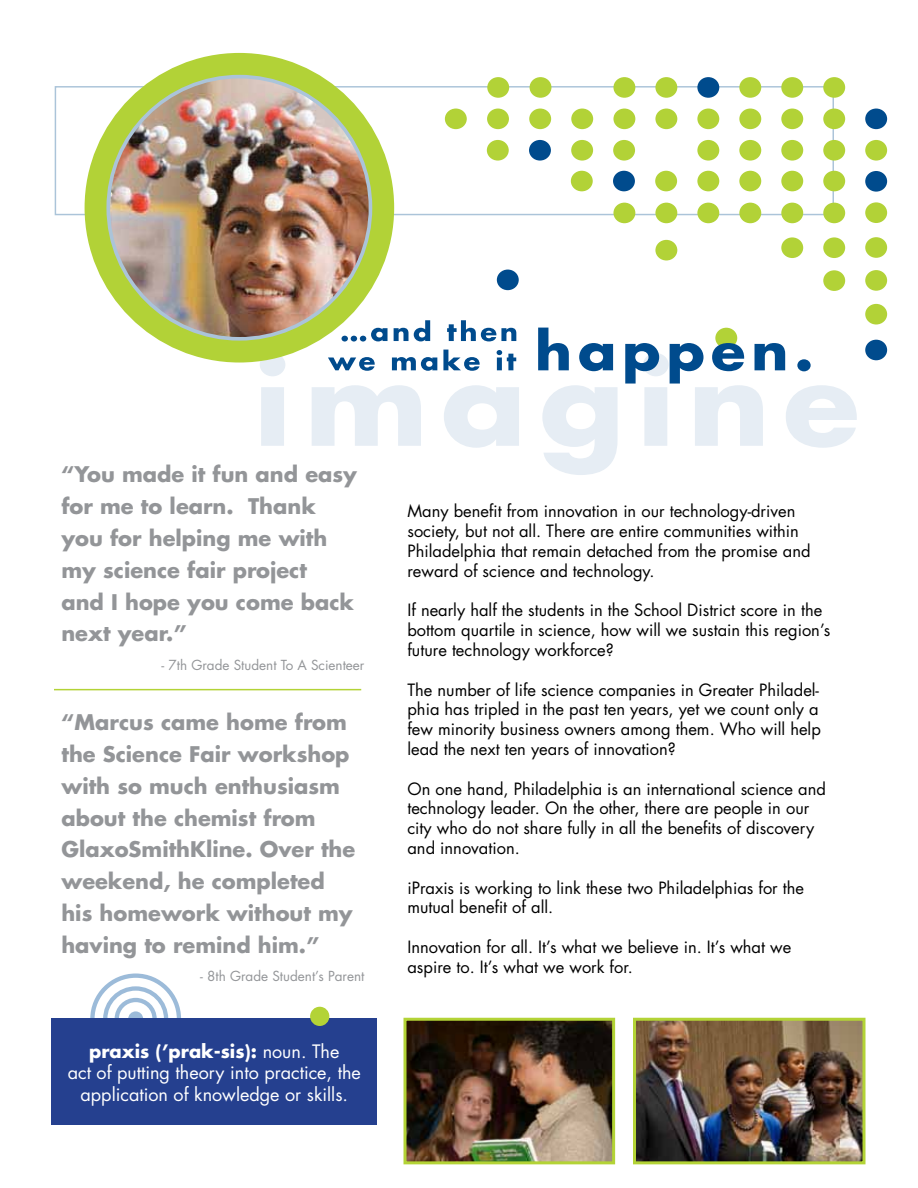
<style>
.page{position:relative;width:918px;height:1188px;background:#fff}
.page>*{position:absolute;margin:0;border:0;box-sizing:border-box;transform-origin:0 0}
.t1{font:700 21px/31.8px "Futura";color:#939598}
.t2{font:18px/21.6px "Futura";color:#fff;text-align:center}
.t3{font:16.5px/19.8px "Futura";color:#000}
.t4{font:13.5px "Futura";color:#939598}
.s1{font-weight:700}
</style>
<div class="page">
<div style="left:715px;top:328px;width:22px;height:20px;background:#b2d237;border-radius:50%"></div>
<svg style="left:260px;top:357px;width:25px;height:89px"></svg>
<svg style="left:312px;top:385px;width:109px;height:61px"></svg>
<svg style="left:444px;top:385px;width:75px;height:63px"></svg>
<svg style="left:542px;top:385px;width:76px;height:90px"></svg>
<div style="left:781px;top:140px;width:22px;height:21px;background:#b2d237;border-radius:50%"></div>
<div style="left:823px;top:140px;width:22px;height:21px;background:#b2d237;border-radius:50%"></div>
<div style="left:865px;top:140px;width:22px;height:21px;background:#b2d237;border-radius:50%"></div>
<div style="left:739px;top:109px;width:22px;height:20px;background:#b2d237;border-radius:50%"></div>
<div style="left:781px;top:109px;width:22px;height:20px;background:#b2d237;border-radius:50%"></div>
<div style="left:739px;top:140px;width:22px;height:21px;background:#b2d237;border-radius:50%"></div>
<div style="left:697px;top:109px;width:22px;height:20px;background:#b2d237;border-radius:50%"></div>
<div style="left:697px;top:140px;width:22px;height:21px;background:#b2d237;border-radius:50%"></div>
<div style="left:655px;top:109px;width:22px;height:20px;background:#b2d237;border-radius:50%"></div>
<div style="left:613px;top:109px;width:22px;height:20px;background:#b2d237;border-radius:50%"></div>
<div style="left:571px;top:109px;width:22px;height:20px;background:#b2d237;border-radius:50%"></div>
<div style="left:823px;top:109px;width:22px;height:20px;background:#b2d237;border-radius:50%"></div>
<div style="left:739px;top:171px;width:22px;height:20px;background:#b2d237;border-radius:50%"></div>
<div style="left:697px;top:171px;width:22px;height:20px;background:#b2d237;border-radius:50%"></div>
<div style="left:655px;top:171px;width:22px;height:20px;background:#b2d237;border-radius:50%"></div>
<div style="left:613px;top:171px;width:22px;height:20px;background:#004b8d;border-radius:50%"></div>
<div style="left:571px;top:171px;width:22px;height:20px;background:#b2d237;border-radius:50%"></div>
<div style="left:823px;top:171px;width:22px;height:20px;background:#b2d237;border-radius:50%"></div>
<div style="left:781px;top:171px;width:22px;height:20px;background:#b2d237;border-radius:50%"></div>
<div style="left:865px;top:109px;width:22px;height:20px;background:#004b8d;border-radius:50%"></div>
<div style="left:865px;top:202px;width:22px;height:21px;background:#b2d237;border-radius:50%"></div>
<div style="left:865px;top:171px;width:22px;height:21px;background:#004b8d;border-radius:50%"></div>
<div style="left:739px;top:77px;width:22px;height:21px;background:#b2d237;border-radius:50%"></div>
<div style="left:781px;top:77px;width:22px;height:21px;background:#b2d237;border-radius:50%"></div>
<div style="left:823px;top:77px;width:22px;height:21px;background:#b2d237;border-radius:50%"></div>
<div style="left:613px;top:77px;width:22px;height:21px;background:#b2d237;border-radius:50%"></div>
<div style="left:655px;top:77px;width:22px;height:21px;background:#b2d237;border-radius:50%"></div>
<div style="left:697px;top:77px;width:22px;height:21px;background:#004b8d;border-radius:50%"></div>
<div style="left:571px;top:140px;width:22px;height:21px;background:#b2d237;border-radius:50%"></div>
<div style="left:613px;top:140px;width:22px;height:21px;background:#b2d237;border-radius:50%"></div>
<div style="left:529px;top:109px;width:22px;height:20px;background:#b2d237;border-radius:50%"></div>
<div style="left:529px;top:140px;width:22px;height:21px;background:#004b8d;border-radius:50%"></div>
<div style="left:487px;top:109px;width:22px;height:20px;background:#b2d237;border-radius:50%"></div>
<div style="left:487px;top:140px;width:22px;height:21px;background:#b2d237;border-radius:50%"></div>
<div style="left:445px;top:109px;width:22px;height:20px;background:#b2d237;border-radius:50%"></div>
<div style="left:487px;top:77px;width:22px;height:21px;background:#b2d237;border-radius:50%"></div>
<div style="left:530px;top:77px;width:21px;height:21px;background:#b2d237;border-radius:50%"></div>
<div style="left:739px;top:203px;width:22px;height:20px;background:#b2d237;border-radius:50%"></div>
<div style="left:781px;top:203px;width:22px;height:20px;background:#b2d237;border-radius:50%"></div>
<div style="left:823px;top:203px;width:22px;height:20px;background:#b2d237;border-radius:50%"></div>
<div style="left:865px;top:237px;width:22px;height:21px;background:#b2d237;border-radius:50%"></div>
<div style="left:865px;top:340px;width:22px;height:20px;background:#004b8d;border-radius:50%"></div>
<div style="left:781px;top:237px;width:22px;height:21px;background:#b2d237;border-radius:50%"></div>
<div style="left:823px;top:237px;width:22px;height:21px;background:#b2d237;border-radius:50%"></div>
<div style="left:865px;top:270px;width:22px;height:21px;background:#b2d237;border-radius:50%"></div>
<div style="left:865px;top:304px;width:22px;height:21px;background:#b2d237;border-radius:50%"></div>
<div style="left:823px;top:270px;width:22px;height:21px;background:#b2d237;border-radius:50%"></div>
<div style="left:613px;top:203px;width:22px;height:20px;background:#b2d237;border-radius:50%"></div>
<div style="left:497px;top:270px;width:22px;height:20px;background:#004b8d;border-radius:50%"></div>
<div style="left:655px;top:203px;width:22px;height:20px;background:#b2d237;border-radius:50%"></div>
<div style="left:655px;top:240px;width:22px;height:20px;background:#b2d237;border-radius:50%"></div>
<div style="left:697px;top:203px;width:22px;height:20px;background:#b2d237;border-radius:50%"></div>
<div style="left:85px;top:53px;width:309px;height:310px;background:#b2d237;border-radius:50%"></div>
<img style="left:108px;top:77px;width:262px;height:262px;border-radius:131px">
<svg style="left:328px;top:357px;width:47px;height:14px"></svg>
<svg style="left:392px;top:357px;width:45px;height:14px"></svg>
<svg style="left:443px;top:350px;width:37px;height:21px"></svg>
<svg style="left:497px;top:350px;width:19px;height:20px"></svg>
<svg style="left:538px;top:328px;width:31px;height:42px"></svg>
<svg style="left:579px;top:343px;width:34px;height:28px"></svg>
<svg style="left:625px;top:343px;width:232px;height:105px"></svg>
<div style="left:797px;top:359px;width:14px;height:12px;background:#004b8d;border-radius:50%"></div>
<svg style="left:342px;top:328px;width:46px;height:14px"></svg>
<svg style="left:394px;top:320px;width:36px;height:21px"></svg>
<svg style="left:447px;top:320px;width:69px;height:21px"></svg>
<img style="left:408px;top:1022px;width:203px;height:138px">
<div style="left:404px;top:1018px;width:211px;height:146px;border:3px solid #b3d336"></div>
<img style="left:637px;top:1022px;width:225px;height:138px">
<div style="left:633px;top:1018px;width:233px;height:146px;border:3px solid #b3d336"></div>
<svg style="left:90px;top:974px;width:91px;height:45px"></svg>
<svg style="left:128px;top:1011px;width:15px;height:15px"></svg>
<div style="left:52px;top:1019px;width:325px;height:106px;background:#25408f"></div>
<div style="left:310px;top:1007px;width:19px;height:19px;background:#b3d336;border-radius:50%"></div>
<hr style="left:54px;top:689px;width:307px;height:1px;background:#b3d336">
<p class="t1" style="left:61px;top:458px;width:297px">“You made it fun and easy for me to learn. Thank you for helping me with my science fair project<br>and I hope you come back next year.”</p>
<p class="t4" style="left:162px;top:656px;width:204px">- 7th Grade Student To A Scienteer</p>
<p class="t1" style="left:61px;top:706px;width:295px">“Marcus came home from the Science Fair workshop with so much enthusiasm about the chemist from<br>GlaxoSmithKline. Over the weekend, he completed his homework without my having to remind him.”</p>
<p class="t4" style="left:200px;top:968px;width:166px">- 8th Grade Student’s Parent</p>
<p class="t2" style="left:68px;top:1040px;width:295px"><span class="s1">praxis (’prak-sis):</span> noun. The<br>act of putting theory into practice, the application of knowledge or skills.</p>
<p class="t3" style="left:407px;top:502px;width:405px">Many benefit from innovation in our technology-driven society, but not all. There are entire communities within Philadelphia that remain detached from the promise and reward of science and technology.</p>
<p class="t3" style="left:407px;top:601px;width:425px">If nearly half the students in the School District score in the bottom quartile in science, how will we sustain this region’s future technology workforce?</p>
<p class="t3" style="left:407px;top:680px;width:415px">The number of life science companies in Greater Philadel&shy;phia has tripled in the past ten years, yet we count only a few minority business owners among them. Who will help lead the next ten years of innovation?</p>
<p class="t3" style="left:407px;top:779px;width:420px">On one hand, Philadelphia is an international science and technology leader. On the other, there are people in our city who do not share fully in all the benefits of discovery and innovation.</p>
<p class="t3" style="left:407px;top:878px;width:398px">iPraxis is working to link these two Philadelphias for the mutual benefit of all.</p>
<p class="t3" style="left:407px;top:937px;width:385px">Innovation for all. It’s what we believe in. It’s what we aspire to. It’s what we work for.</p>
</div>
